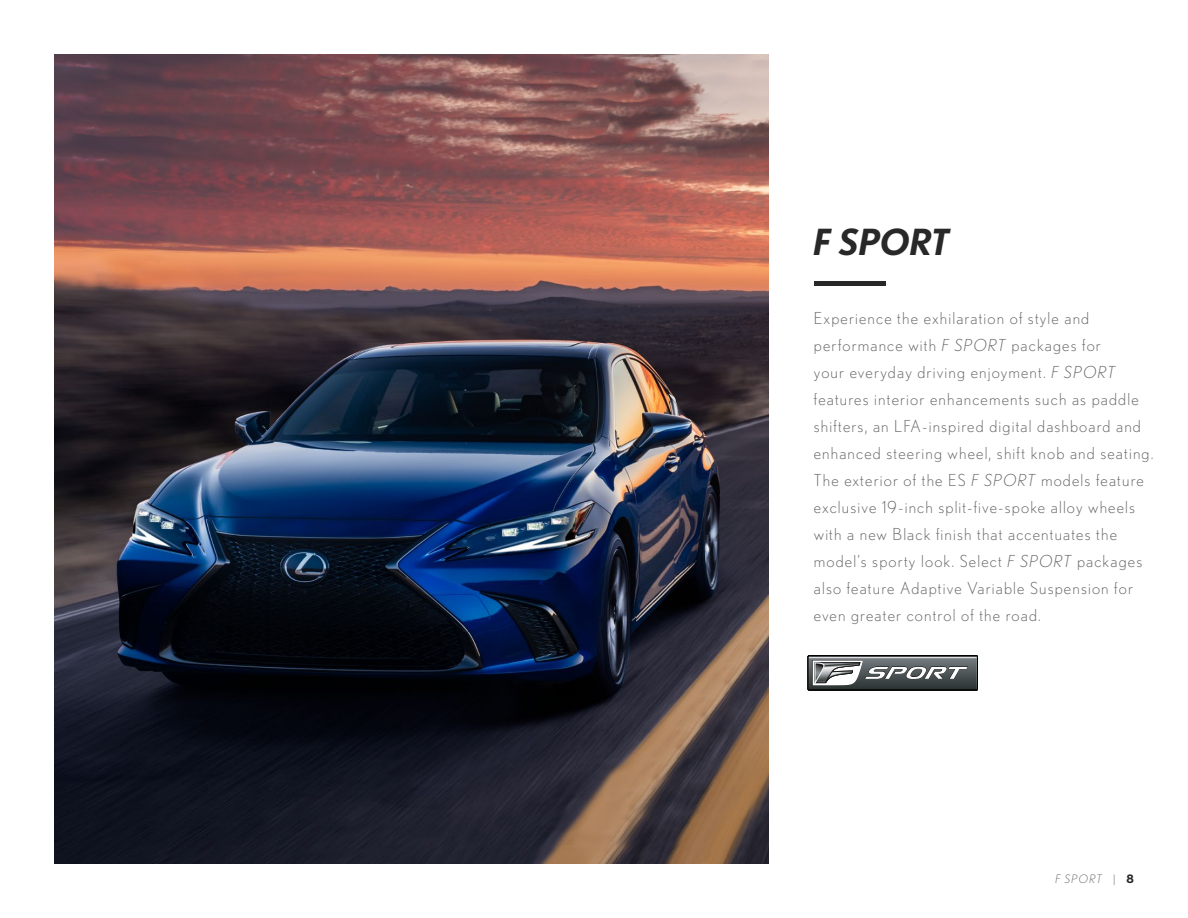
<style>
.page{position:relative;width:1188px;height:918px;background:#fff}
.page>*{position:absolute;margin:0;border:0;box-sizing:border-box;transform-origin:0 0}
.t1{font:italic 700 36px "Nobel";color:#292829}
.t2{font:300 16.5px/27px "Nobel";letter-spacing:.07em;color:#636466}
.t3{font:italic 300 11.55px "Nobel";letter-spacing:.09em;color:#636466}
.s1{font-style:italic}
.s2{font-style:normal}
.s3{font-weight:700;font-style:normal;color:#292829}
</style>
<div class="page">
<img style="left:54px;top:54px;width:714px;height:810px">
<svg style="left:810px;top:657px;width:166px;height:31px"></svg>
<div style="left:808px;top:655px;width:170px;height:35px;border:1px solid #000"></div>
<div style="left:814px;top:281px;width:72px;height:5px;background:#292829"></div>
<h1 class="t1" style="left:814px;top:220px;width:137px">F SPORT</h1>
<p class="t2" style="left:814px;top:304px;width:341px">Experience the exhilaration of style and performance with <span class="s1">F SPORT</span> packages for<br>your everyday driving enjoyment. <span class="s1">F SPORT </span>features interior enhancements such as paddle shifters, an LFA-inspired digital dashboard and enhanced steering wheel, shift knob and seating.<br>The exterior of the ES <span class="s1">F SPORT</span> models feature exclusive 19-inch split-five-spoke alloy wheels with a new Black finish that accentuates the model’s sporty look. Select <span class="s1">F SPORT</span> packages also feature Adaptive Variable Suspension for even greater control of the road.</p>
<p class="t3" style="left:1055px;top:872px;width:80px">F SPORT <span class="s2">|</span> <span class="s3">8</span></p>
</div>
